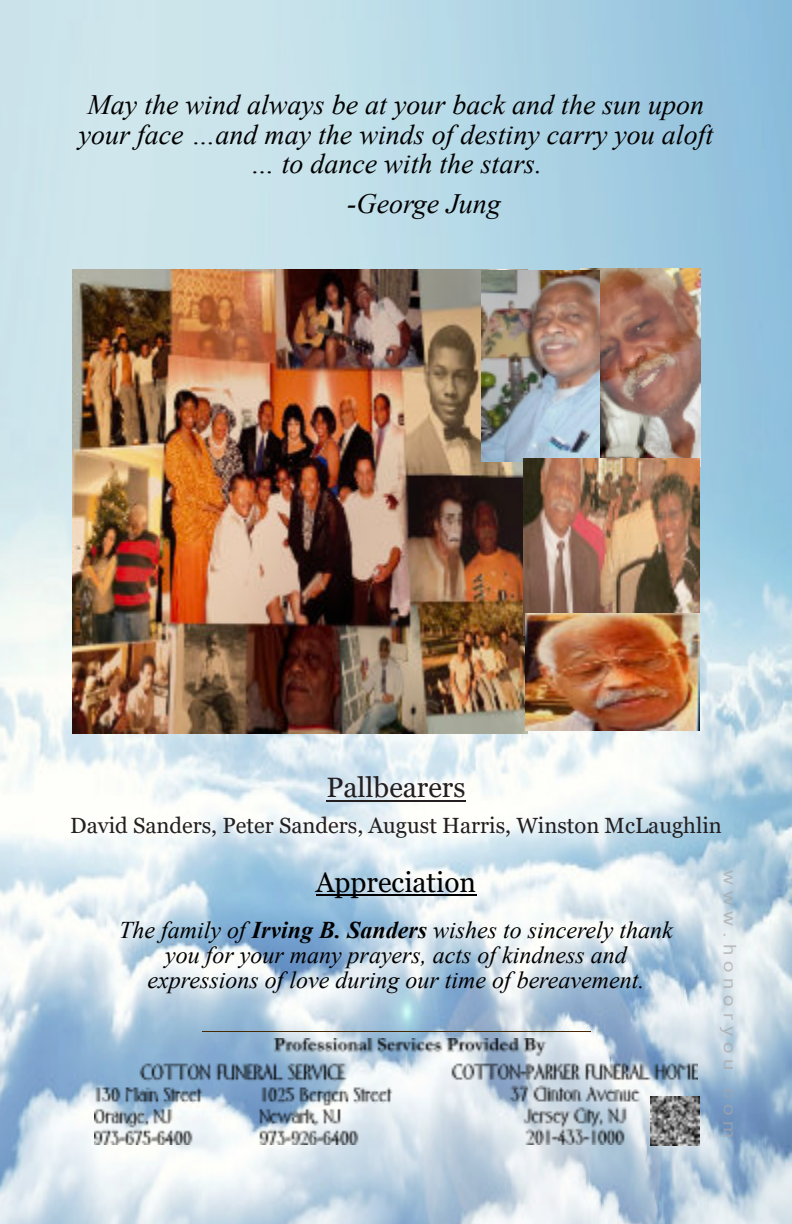
<style>
.page{position:relative;width:792px;height:1224px;background:#fff}
.page>*{position:absolute;margin:0;border:0;box-sizing:border-box;transform-origin:0 0}
.t1{font:italic 28px/29.2px "Times New Roman";color:#000;text-align:center}
.t2{font:28px "Georgia";color:#000}
.t3{font:28px "Georgia";color:#231f20}
.t4{font:italic 24px/25px "Times New Roman";color:#000;text-align:center}
.t5{font:22px "Georgia";color:#231f20}
.t6{font:17.4px "Arial";letter-spacing:.285em;color:rgb(167 167 167/.68);scale:1.18 1}
.s1{font-weight:700}
</style>
<div class="page">
<img style="left:0;top:0;width:792px;height:1224px">
<hr style="left:202px;top:1031px;width:388px;height:1px;background:#452800">
<img style="left:94px;top:1039px;width:604px;height:106px">
<hr style="left:326px;top:800px;width:140px;height:1px;background:#231f20">
<hr style="left:316px;top:894px;width:160px;height:2px;background:#000">
<img style="left:580px;top:268px;width:121px;height:198px">
<img style="left:73px;top:270px;width:455px;height:463px">
<img style="left:481px;top:270px;width:119px;height:191px">
<img style="left:523px;top:458px;width:176px;height:177px">
<img style="left:526px;top:613px;width:174px;height:118px">
<img style="left:650px;top:1096px;width:49px;height:49px">
<p class="t1" style="left:79px;top:93px;width:636px">May the wind always be at your back and the sun upon your face …and may the winds of destiny carry you aloft … to dance with the stars.</p>
<p class="t1" style="left:347px;top:191px;width:155px">-George Jung</p>
<p class="t3" style="left:326px;top:776px;width:141px">Pallbearers</p>
<p class="t5" style="left:70px;top:816px;width:653px">David Sanders, Peter Sanders, August Harris, Winston McLaughlin</p>
<p class="t2" style="left:316px;top:871px;width:162px">Appreciation</p>
<p class="t4" style="left:119px;top:919px;width:555px">The family of <span class="s1">Irving B. Sanders</span> wishes to sincerely thank you for your many prayers, acts of kindness and expressions of love during our time of bereavement.</p>
<p class="t6" style="left:736px;top:870px;width:229px;rotate:90deg">www.honoryou.com</p>
</div>
